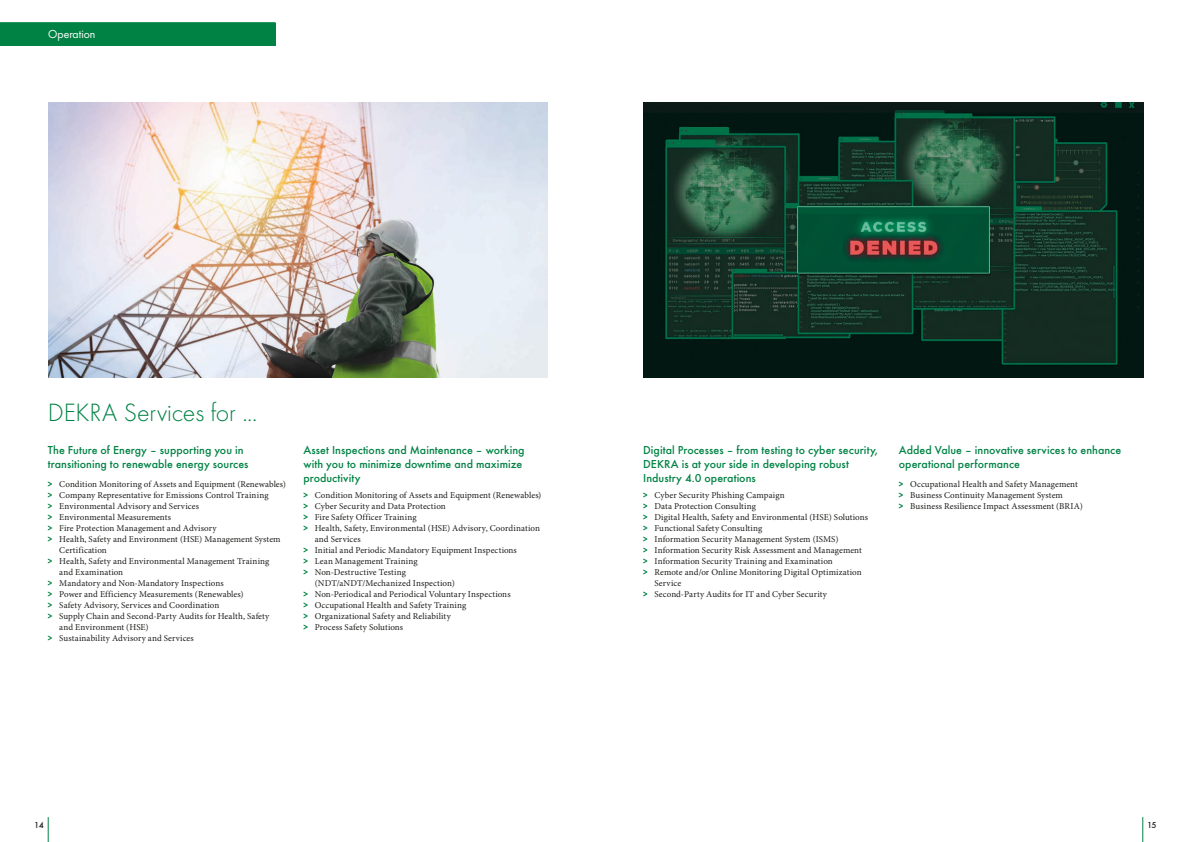
<style>
.page{position:relative;width:1191px;height:842px;background:#fff}
.page>*{position:absolute;margin:0;border:0;box-sizing:border-box;transform-origin:0 0}
.t1{font:300 26px "Futura";letter-spacing:-.005em;color:#008244}
.t2{font:500 12px/14px "Futura";letter-spacing:.005em;color:#008244}
.t3{font:12px "Futura Boo";color:#fff}
.t4{font:9px/11px "Minion Pro";letter-spacing:.01em;color:#1d1d1b}
.t5{font:500 9px "Futura";color:#1d1d1b}
.s1{font-family:"Futura Dem";color:#008244}
</style>
<div class="page">
<div style="left:0;top:22px;width:275px;height:24px;background:#008244"></div>
<svg style="left:48px;top:817px;width:1px;height:25px"></svg>
<svg style="left:1142px;top:817px;width:1px;height:25px"></svg>
<img style="left:48px;top:102px;width:499px;height:275px">
<img style="left:644px;top:102px;width:499px;height:275px">
<h2 class="t3" style="left:48px;top:26px;width:49px">Operation</h2>
<h1 class="t1" style="left:48px;top:396px;width:211px">DEKRA Services for ...</h1>
<h2 class="t2" style="left:48px;top:442px;width:202px">The Future of Energy – supporting you in transitioning to renewable energy sources</h2>
<p class="t4" style="left:48px;top:479px;width:239px"><span class="s1">&gt;</span> Condition Monitoring of Assets and Equipment (Renewables)</p>
<p class="t4" style="left:48px;top:490px;width:222px"><span class="s1">&gt;</span> Company Representative for Emissions Control Training</p>
<p class="t4" style="left:48px;top:501px;width:152px"><span class="s1">&gt;</span> Environmental Advisory and Services</p>
<p class="t4" style="left:48px;top:512px;width:124px"><span class="s1">&gt;</span> Environmental Measurements</p>
<p class="t4" style="left:48px;top:523px;width:170px"><span class="s1">&gt;</span> Fire Protection Management and Advisory</p>
<p class="t4" style="left:48px;top:534px;width:234px"><span class="s1">&gt;</span> Health, Safety and Environment (HSE) Management System</p>
<p class="t4" style="left:59px;top:545px;width:49px">Certification</p>
<p class="t4" style="left:48px;top:556px;width:223px"><span class="s1">&gt;</span> Health, Safety and Environmental Management Training</p>
<p class="t4" style="left:59px;top:567px;width:65px">and Examination</p>
<p class="t4" style="left:48px;top:578px;width:177px"><span class="s1">&gt;</span> Mandatory and Non-Mandatory Inspections</p>
<p class="t4" style="left:48px;top:589px;width:197px"><span class="s1">&gt;</span> Power and Efficiency Measurements (Renewables)</p>
<p class="t4" style="left:48px;top:600px;width:173px"><span class="s1">&gt;</span> Safety Advisory, Services and Coordination</p>
<p class="t4" style="left:48px;top:611px;width:223px"><span class="s1">&gt;</span> Supply Chain and Second-Party Audits for Health, Safety</p>
<p class="t4" style="left:59px;top:622px;width:91px">and Environment (HSE)</p>
<p class="t4" style="left:48px;top:633px;width:147px"><span class="s1">&gt;</span> Sustainability Advisory and Services</p>
<h2 class="t2" style="left:303px;top:442px;width:223px">Asset Inspections and Maintenance – working with you to minimize downtime and maximize productivity</h2>
<p class="t4" style="left:303px;top:490px;width:239px"><span class="s1">&gt;</span> Condition Monitoring of Assets and Equipment (Renewables)</p>
<p class="t4" style="left:303px;top:501px;width:144px"><span class="s1">&gt;</span> Cyber Security and Data Protection</p>
<p class="t4" style="left:303px;top:512px;width:115px"><span class="s1">&gt;</span> Fire Safety Officer Training</p>
<p class="t4" style="left:303px;top:523px;width:238px"><span class="s1">&gt;</span> Health, Safety, Environmental (HSE) Advisory, Coordination</p>
<p class="t4" style="left:315px;top:534px;width:47px">and Services</p>
<p class="t4" style="left:303px;top:545px;width:215px"><span class="s1">&gt;</span> Initial and Periodic Mandatory Equipment Inspections</p>
<p class="t4" style="left:303px;top:556px;width:116px"><span class="s1">&gt;</span> Lean Management Training</p>
<p class="t4" style="left:303px;top:567px;width:104px"><span class="s1">&gt;</span> Non-Destructive Testing</p>
<p class="t4" style="left:315px;top:578px;width:142px">(NDT/aNDT/Mechanized Inspection)</p>
<p class="t4" style="left:303px;top:589px;width:209px"><span class="s1">&gt;</span> Non-Periodical and Periodical Voluntary Inspections</p>
<p class="t4" style="left:303px;top:600px;width:164px"><span class="s1">&gt;</span> Occupational Health and Safety Training</p>
<p class="t4" style="left:303px;top:611px;width:149px"><span class="s1">&gt;</span> Organizational Safety and Reliability</p>
<p class="t4" style="left:303px;top:622px;width:101px"><span class="s1">&gt;</span> Process Safety Solutions</p>
<h2 class="t2" style="left:643px;top:442px;width:236px">Digital Processes – from testing to cyber security,<br>DEKRA is at your side in developing robust<br>Industry 4.0 operations</h2>
<p class="t4" style="left:643px;top:490px;width:143px"><span class="s1">&gt;</span> Cyber Security Phishing Campaign</p>
<p class="t4" style="left:643px;top:501px;width:114px"><span class="s1">&gt;</span> Data Protection Consulting</p>
<p class="t4" style="left:643px;top:512px;width:226px"><span class="s1">&gt;</span> Digital Health, Safety and Environmental (HSE) Solutions</p>
<p class="t4" style="left:643px;top:523px;width:121px"><span class="s1">&gt;</span> Functional Safety Consulting</p>
<p class="t4" style="left:643px;top:534px;width:197px"><span class="s1">&gt;</span> Information Security Management System (ISMS)</p>
<p class="t4" style="left:643px;top:545px;width:220px"><span class="s1">&gt;</span> Information Security Risk Assessment and Management</p>
<p class="t4" style="left:643px;top:556px;width:191px"><span class="s1">&gt;</span> Information Security Training and Examination</p>
<p class="t4" style="left:643px;top:567px;width:220px"><span class="s1">&gt;</span> Remote and/or Online Monitoring Digital Optimization</p>
<p class="t4" style="left:654px;top:578px;width:28px">Service</p>
<p class="t4" style="left:643px;top:589px;width:185px"><span class="s1">&gt;</span> Second-Party Audits for IT and Cyber Security</p>
<h2 class="t2" style="left:899px;top:442px;width:224px">Added Value – innovative services to enhance operational performance</h2>
<p class="t4" style="left:899px;top:479px;width:185px"><span class="s1">&gt;</span> Occupational Health and Safety Management <span class="s1">&gt;</span> Business Continuity Management System<br><span class="s1">&gt;</span> Business Resilience Impact Assessment (BRIA)</p>
<p class="t5" style="left:34px;top:818px;width:11px">14</p>
<p class="t5" style="left:1147px;top:818px;width:11px">15</p>
</div>
